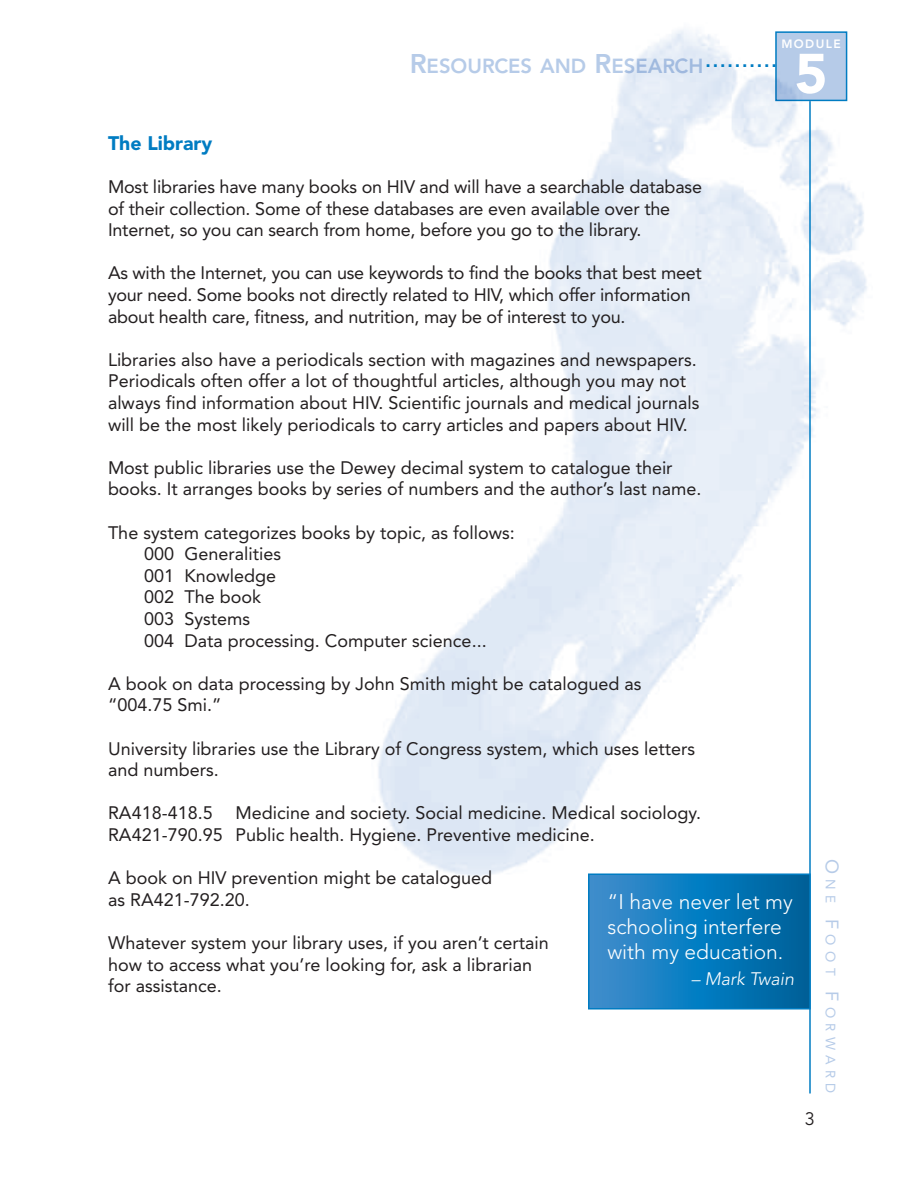
<style>
.page{position:relative;width:918px;height:1188px;background:#fff}
.page>*{position:absolute;margin:0;border:0;box-sizing:border-box;transform-origin:0 0}
.t1{font:900 55.5px "Avenir LT Std";color:#fff}
.t2{font:300 21px/25.2px "Avenir LT Std";color:#fff}
.t3{font:800 20.25px "Avenir LT Std";color:#b6cbe8}
.t4{font:900 19.5px "Avenir LT Std";color:#007cc2}
.t5{font:700 19.35px "Arial";color:#007cc2}
.t6{font:18px/21.6px "Avenir LT Std";color:#231f20}
.t7{font:italic 300 18px "Avenir LT Std";color:#fff}
.t8{font:18px "Avenir LT Std";color:#231f20}
.t9{font:13.5px "Avenir LT Std";letter-spacing:.4em;color:#b6cbe8}
.t10{font:800 12px "Avenir LT Std";letter-spacing:.12em;color:#fff}
.s1{font-size:27px}
.s2{font-size:18px}
</style>
<div class="page">
<hr style="left:809px;top:101px;width:2px;height:993px;background:#007cc2">
<div style="left:775px;top:31px;width:72px;height:70px;background:#b6cbe8;border:2px solid #007cc2"></div>
<svg style="left:591px;top:876px;width:217px;height:131px;background:#127aba"></svg>
<div style="left:588px;top:873px;width:223px;height:137px;border:2px solid #007cc2"></div>
<p class="t10" style="left:781px;top:37px;width:61px">MODULE</p>
<h1 class="t1" style="left:795px;top:40px;width:34px">5</h1>
<p class="t3" style="left:410px;top:54px;width:295px"><span class="s1">R</span>ESOURCES AND <span class="s1">R</span>ESEARCH</p>
<p class="t5" style="left:706px;top:47px;width:73px">..........</p>
<p class="t4" style="left:108px;top:131px;width:106px">The Library</p>
<p class="t6" style="left:108px;top:176px;width:596px">Most libraries have many books on HIV and will have a searchable database of their collection. Some of these databases are even available over the<br>Internet, so you can search from home, before you go to the library.</p>
<p class="t6" style="left:108px;top:262px;width:595px">As with the Internet, you can use keywords to find the books that best meet your need. Some books not directly related to HIV, which offer information about health care, fitness, and nutrition, may be of interest to you.</p>
<p class="t6" style="left:108px;top:349px;width:593px">Libraries also have a periodicals section with magazines and newspapers.<br>Periodicals often offer a lot of thoughtful articles, although you may not always find information about HIV. Scientific journals and medical journals will be the most likely periodicals to carry articles and papers about HIV.</p>
<p class="t6" style="left:108px;top:457px;width:595px">Most public libraries use the Dewey decimal system to catalogue their books. It arranges books by series of numbers and the author’s last name.</p>
<p class="t6" style="left:144px;top:522px;width:372px;text-indent:-36px">The system categorizes books by topic, as follows:<br>000 Generalities<br>001 Knowledge<br>002 The book<br>003 Systems<br>004 Data processing. Computer science...</p>
<p class="t6" style="left:108px;top:673px;width:535px">A book on data processing by John Smith might be catalogued as “004.75 Smi.”</p>
<p class="t6" style="left:108px;top:738px;width:589px">University libraries use the Library of Congress system, which uses letters and numbers.</p>
<p class="t6" style="left:108px;top:802px;width:106px">RA418-418.5</p>
<p class="t6" style="left:108px;top:802px;width:595px;text-indent:127px">Medicine and society. Social medicine. Medical sociology.<br>RA421-790.95 Public health. Hygiene. Preventive medicine.</p>
<p class="t6" style="left:108px;top:867px;width:386px">A book on HIV prevention might be catalogued as RA421-792.20.</p>
<p class="t6" style="left:108px;top:932px;width:442px">Whatever system your library uses, if you aren’t certain how to access what you’re looking for, ask a librarian for assistance.</p>
<p class="t2" style="left:608px;top:889px;width:187px">“I have never let my schooling interfere with my education.</p>
<p class="t7" style="left:691px;top:968px;width:105px">– Mark Twain</p>
<p class="t8" style="left:805px;top:1108px;width:12px">3</p>
<p class="t9" style="left:838px;top:859px;width:236px;rotate:90deg"><span class="s2">O</span> ne <span class="s2">F</span>oot <span class="s2">F</span>or ward</p>
</div>
